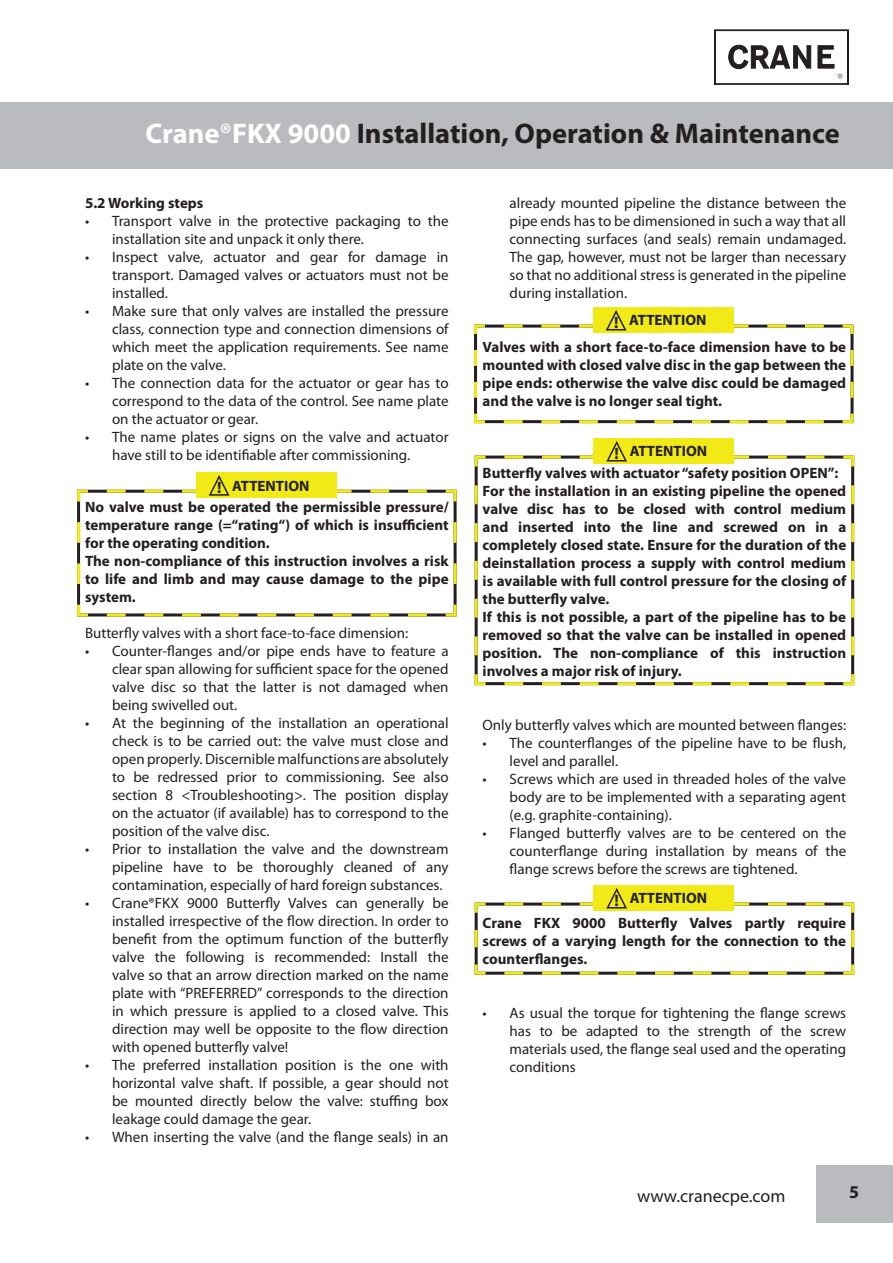
<style>
.page{position:relative;width:893px;height:1263px;background:#fff}
.page>*{position:absolute;margin:0;border:0;box-sizing:border-box;transform-origin:0 0}
.t1{font:700 28.5px "Myriad Pro";color:#231f20}
.t2{font:18px "Myriad Pro";color:#231f20}
.t3{font:700 18px "Myriad Pro";color:#231f20}
.t4{font:15px/18px "Myriad Pro";color:#231f20;text-align:justify}
.t5{font:700 15px/18px "Myriad Pro";color:#231f20}
.s1{color:#fff}
.s2{font-weight:600;color:#fff}
.s3{font-size:16.5px}
</style>
<div class="page">
<div style="left:0;top:102px;width:893px;height:66px;background:#babbbe"></div>
<div style="left:816px;top:1165px;width:77px;height:57px;background:#babbbe"></div>
<div style="left:715px;top:30px;width:133px;height:54px;border:1px solid #231f20"></div>
<svg style="left:728px;top:30px;width:114px;height:48px"></svg>
<svg style="left:77px;top:489px;width:380px;height:128px"></svg>
<div style="left:196px;top:473px;width:141px;height:25px;background:#f1ea16"></div>
<svg style="left:97px;top:475px;width:330px;height:21px"></svg>
<div style="left:593px;top:307px;width:140px;height:26px;background:#f1ea16"></div>
<svg style="left:474px;top:310px;width:380px;height:114px"></svg>
<svg style="left:474px;top:455px;width:381px;height:231px"></svg>
<div style="left:594px;top:438px;width:140px;height:26px;background:#f1ea16"></div>
<svg style="left:495px;top:441px;width:329px;height:21px"></svg>
<div style="left:594px;top:885px;width:140px;height:26px;background:#f1ea16"></div>
<svg style="left:474px;top:887px;width:381px;height:88px"></svg>
<h1 class="t1" style="left:145px;top:117px;width:696px"><span class="s1">Crane</span><span class="s2">®</span><span class="s1">FKX 9000</span> Installation, Operation &amp; Maintenance</h1>
<p class="t5" style="left:85px;top:194px;width:120px">5.2 Working steps</p>
<p class="t4" style="left:112px;top:212px;width:338px;text-indent:-27px">• Transport valve in the protective packaging to the installation site and unpack it only there.</p>
<p class="t4" style="left:112px;top:248px;width:338px;text-indent:-27px">• Inspect valve, actuator and gear for damage in transport. Damaged valves or actuators must not be installed.</p>
<p class="t4" style="left:112px;top:302px;width:338px;text-indent:-27px">• Make sure that only valves are installed the pressure class, connection type and connection dimensions of which meet the application requirements. See name plate on the valve.</p>
<p class="t4" style="left:112px;top:374px;width:338px;text-indent:-27px">• The connection data for the actuator or gear has to correspond to the data of the control. See name plate on the actuator or gear.</p>
<p class="t4" style="left:112px;top:428px;width:338px;text-indent:-27px">• The name plates or signs on the valve and actuator have still to be identifiable after commissioning.</p>
<p class="t5" style="left:85px;top:498px;width:365px">No valve must be operated the permissible pressure/ temperature range (=“rating“) of which is insufficient for the operating condition.<br>The non-compliance of this instruction involves a risk to life and limb and may cause damage to the pipe system.</p>
<p class="t4" style="left:85px;top:624px;width:325px">Butterfly valves with a short face-to-face dimension:</p>
<p class="t4" style="left:112px;top:642px;width:338px;text-indent:-27px">• Counter-flanges and/or pipe ends have to feature a clear span allowing for sufficient space for the opened valve disc so that the latter is not damaged when being swivelled out.</p>
<p class="t4" style="left:112px;top:714px;width:338px;text-indent:-27px">• At the beginning of the installation an operational check is to be carried out: the valve must close and open properly. Discernible malfunctions are absolutely to be redressed prior to commissioning. See also section 8 &lt;Troubleshooting&gt;. The position display on the actuator (if available) has to correspond to the position of the valve disc.</p>
<p class="t4" style="left:112px;top:840px;width:338px;text-indent:-27px">• Prior to installation the valve and the downstream pipeline have to be thoroughly cleaned of any contamination, especially of hard foreign substances.</p>
<p class="t4" style="left:112px;top:894px;width:338px;text-indent:-27px">• Crane®FKX 9000 Butterfly Valves can generally be installed irrespective of the flow direction. In order to benefit from the optimum function of the butterfly valve the following is recommended: Install the valve so that an arrow direction marked on the name plate with “PREFERRED” corresponds to the direction in which pressure is applied to a closed valve. This direction may well be opposite to the flow direction with opened butterfly valve!</p>
<p class="t4" style="left:112px;top:1056px;width:338px;text-indent:-27px">• The preferred installation position is the one with horizontal valve shaft. If possible, a gear should not be mounted directly below the valve: stuffing box leakage could damage the gear.</p>
<p class="t4" style="left:85px;top:1128px;width:365px">• When inserting the valve (and the flange seals) in an</p>
<p class="t5" style="left:217px;top:477px;width:94px"><span class="s3">!</span> ATTENTION</p>
<p class="t4" style="left:510px;top:194px;width:338px">already mounted pipeline the distance between the pipe ends has to be dimensioned in such a way that all connecting surfaces (and seals) remain undamaged.<br>The gap, however, must not be larger than necessary so that no additional stress is generated in the pipeline during installation.</p>
<p class="t5" style="left:614px;top:312px;width:94px"><span class="s3">!</span> ATTENTION</p>
<p class="t5" style="left:483px;top:338px;width:365px;text-align:justify">Valves with a short face-to-face dimension have to be mounted with closed valve disc in the gap between the pipe ends: otherwise the valve disc could be damaged and the valve is no longer seal tight.</p>
<p class="t5" style="left:615px;top:443px;width:94px"><span class="s3">!</span> ATTENTION</p>
<p class="t5" style="left:483px;top:464px;width:365px">Butterfly valves with actuator “safety position OPEN”:<br>For the installation in an existing pipeline the opened valve disc has to be closed with control medium and inserted into the line and screwed on in a completely closed state. Ensure for the duration of the deinstallation process a supply with control medium is available with full control pressure for the closing of the butterfly valve.<br>If this is not possible, a part of the pipeline has to be removed so that the valve can be installed in opened position. The non-compliance of this instruction involves a major risk of injury.</p>
<p class="t4" style="left:483px;top:716px;width:365px">Only butterfly valves which are mounted between flanges:</p>
<p class="t4" style="left:510px;top:734px;width:338px;text-indent:-27px">• The counterflanges of the pipeline have to be flush, level and parallel.</p>
<p class="t4" style="left:510px;top:770px;width:338px;text-indent:-27px">• Screws which are used in threaded holes of the valve body are to be implemented with a separating agent (e.g. graphite-containing).</p>
<p class="t4" style="left:510px;top:824px;width:338px;text-indent:-27px">• Flanged butterfly valves are to be centered on the counterflange during installation by means of the flange screws before the screws are tightened.</p>
<p class="t5" style="left:615px;top:890px;width:94px"><span class="s3">!</span> ATTENTION</p>
<p class="t5" style="left:483px;top:914px;width:365px;text-align:justify">Crane FKX 9000 Butterfly Valves partly require screws of a varying length for the connection to the counterflanges.</p>
<p class="t4" style="left:510px;top:1004px;width:338px;text-indent:-27px">• As usual the torque for tightening the flange screws has to be adapted to the strength of the screw materials used, the flange seal used and the operating conditions</p>
<p class="t2" style="left:637px;top:1186px;width:150px">www.cranecpe.com</p>
<p class="t3" style="left:849px;top:1182px;width:11px">5</p>
</div>
